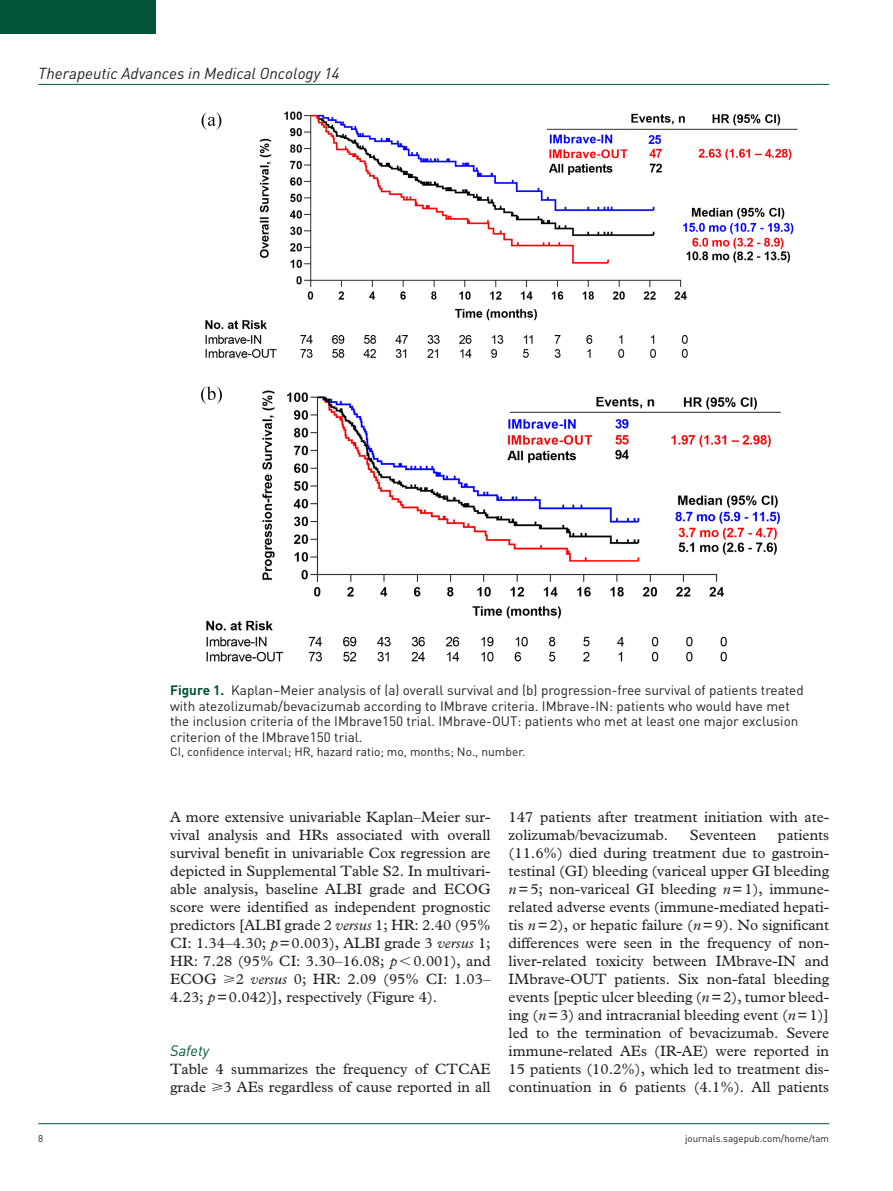
<style>
.page{position:relative;width:893px;height:1191px;background:#fff}
.page>*{position:absolute;margin:0;border:0;box-sizing:border-box;transform-origin:0 0}
.t1{font:italic 15.75px "DIN";color:#231f20}
.t2{font:15px/18px "Plantin Std";color:#231f20;text-align:justify}
.t3{font:italic 15px "DIN";letter-spacing:-.005em;color:#015436}
.t4{font:13.5px/15.8px "DIN";color:#231f20}
.t5{font:12px "DIN";color:#231f20}
.t6{font:9.75px "DIN";color:#231f20}
.s1{font-weight:700;color:#015436}
.s2{font-style:italic}
</style>
<div class="page">
<hr style="left:38px;top:84px;width:791px;height:1px;background:#015436">
<hr style="left:38px;top:1123px;width:791px;height:1px;background:#015436">
<div style="left:0;top:0;width:155px;height:34px;background:#015436"></div>
<img style="left:200px;top:111px;width:598px;height:551px">
<p class="t1" style="left:38px;top:63px;width:303px">Therapeutic Advances in Medical Oncology 14</p>
<p class="t4" style="left:170px;top:682px;width:635px"><span class="s1">Figure 1.</span> Kaplan–Meier analysis of (a) overall survival and (b) progression-free survival of patients treated with atezolizumab/bevacizumab according to IMbrave criteria. IMbrave-IN: patients who would have met the inclusion criteria of the IMbrave150 trial. IMbrave-OUT: patients who met at least one major exclusion criterion of the IMbrave150 trial.</p>
<p class="t5" style="left:170px;top:744px;width:357px">CI, confidence interval; HR, hazard ratio; mo, months; No., number.</p>
<p class="t2" style="left:170px;top:808px;width:322px">A more extensive univariable Kaplan–Meier sur&shy;vival analysis and HRs associated with overall survival benefit in univariable Cox regression are depicted in Supplemental Table S2. In multivari&shy;able analysis, baseline ALBI grade and ECOG score were identified as independent prognostic predictors [ALBI grade 2 <span class="s2">versus</span> 1; HR: 2.40 (95% CI: 1.34–4.30; <span class="s2">p</span>=0.003), ALBI grade 3 <span class="s2">versus</span> 1; HR: 7.28 (95% CI: 3.30–16.08; <span class="s2">p</span> 0.001), and ECOG ⩾2 <span class="s2">versus</span> 0; HR: 2.09 (95% CI: 1.03– 4.23; <span class="s2">p</span>=0.042)], respectively (Figure 4).</p>
<p class="t3" style="left:170px;top:1041px;width:41px">Safety</p>
<p class="t2" style="left:170px;top:1060px;width:322px">Table 4 summarizes the frequency of CTCAE grade ⩾3 AEs regardless of cause reported in all</p>
<p class="t2" style="left:509px;top:808px;width:322px">147 patients after treatment initiation with ate&shy;zolizumab/bevacizumab.</p>
<p class="t2" style="left:509px;top:826px;width:322px;text-indent:269px">patients (11.6%) died during treatment due to gastroin&shy;testinal (GI) bleeding (variceal upper GI bleeding <span class="s2">n</span>=5; non-variceal GI bleeding <span class="s2">n</span>=1), immune&shy;related adverse events (immune-mediated hepati&shy;tis <span class="s2">n</span>=2), or hepatic failure (<span class="s2">n</span>=9). No significant differences were seen in the frequency of non&shy;liver-related toxicity between IMbrave-IN and IMbrave-OUT patients. Six non-fatal bleeding events [peptic ulcer bleeding (<span class="s2">n</span>=2), tumor bleed&shy;ing (<span class="s2">n</span>=3) and intracranial bleeding event (<span class="s2">n</span>=1)] led to the termination of bevacizumab. Severe immune-related AEs (IR-AE) were reported in 15 patients (10.2%), which led to treatment dis&shy;continuation in 6 patients (4.1%). All patients</p>
<p class="t2" style="left:690px;top:826px;width:68px">Seventeen</p>
<p class="t6" style="left:38px;top:1132px;width:7px">8</p>
<p class="t6" style="left:685px;top:1132px;width:146px">journals.sagepub.com/home/tam</p>
</div>
